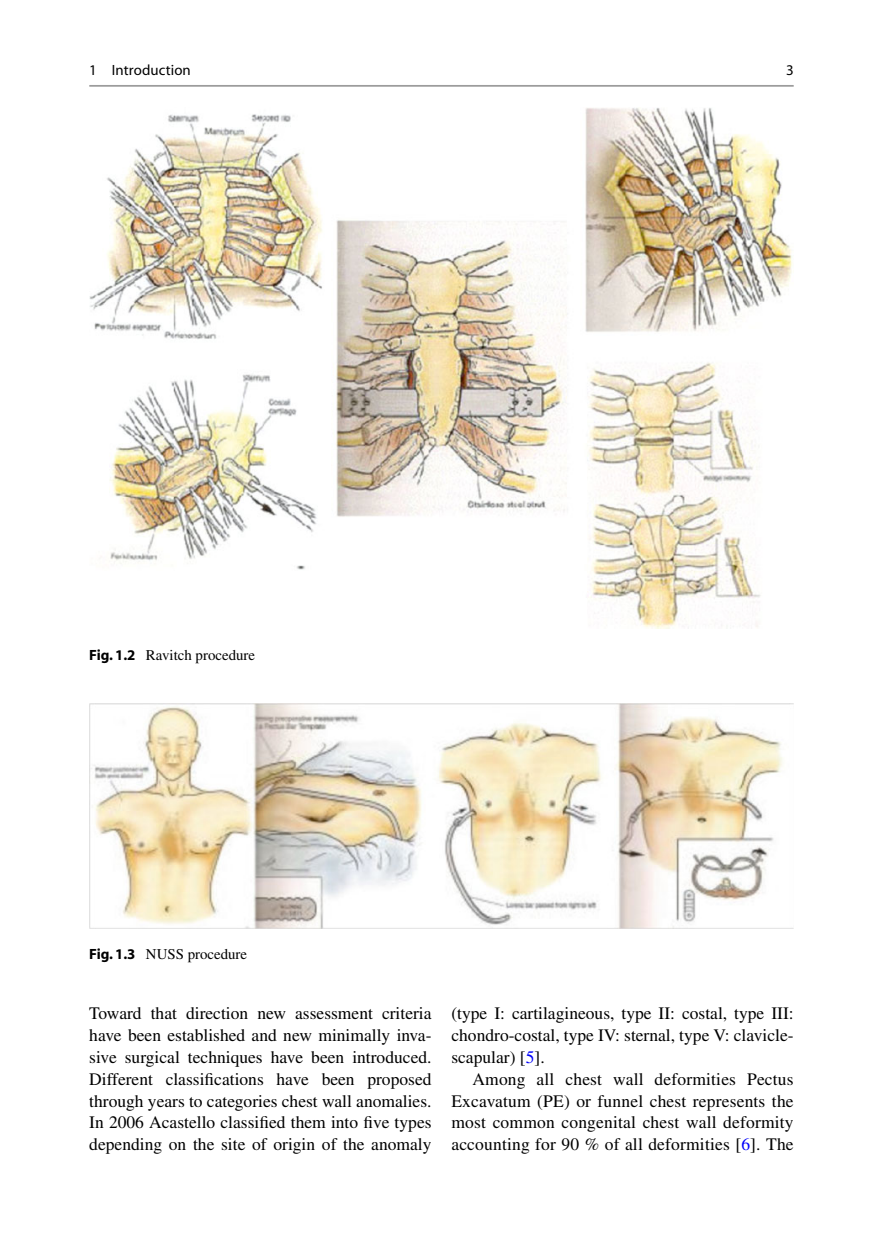
<style>
.page{position:relative;width:883px;height:1260px;background:#fff}
.page>*{position:absolute;margin:0;border:0;box-sizing:border-box;transform-origin:0 0}
.t1{font:17.5px/21.9px "Ktgllg Times";color:#000;text-align:justify}
.t2{font:14.88px "Ktgllg Times";color:#000}
.t3{font:14.88px "Hygsfn Myriad";letter-spacing:.005em;color:#000}
.s1{font-family:"Jywrlp Myriad";font-weight:700}
.s2{color:#0000fa}
</style>
<div class="page">
<img style="left:89px;top:108px;width:704px;height:520px">
<img style="left:89px;top:704px;width:705px;height:224px">
<hr style="left:89px;top:85px;width:705px;height:2px;background:#9c9c9c">
<p class="t3" style="left:89px;top:64px;width:103px">1 Introduction</p>
<p class="t2" style="left:89px;top:649px;width:167px"><span class="s1">Fig. 1.2</span> Ravitch procedure</p>
<p class="t2" style="left:89px;top:949px;width:159px"><span class="s1">Fig. 1.3</span> NUSS procedure</p>
<p class="t3" style="left:786px;top:64px;width:9px">3</p>
<p class="t1" style="left:89px;top:1004px;width:344px">Toward that direction new assessment criteria have been established and new minimally inva&shy;sive surgical techniques have been introduced.<br>Different classifications have been proposed through years to categories chest wall anomalies.<br>In 2006 Acastello classified them into five types depending on the site of origin of the anomaly</p>
<p class="t1" style="left:451px;top:1004px;width:344px">(type I: cartilagineous, type II: costal, type III: chondro-costal, type IV: sternal, type V: clavicle&shy;scapular) [ <span class="s2">5</span> ].</p>
<p class="t1" style="left:451px;top:1070px;width:344px;text-indent:21px">Among all chest wall deformities Pectus Excavatum (PE) or funnel chest represents the most common congenital chest wall deformity accounting for 90 % of all deformities [ <span class="s2">6</span> ]. The</p>
</div>
